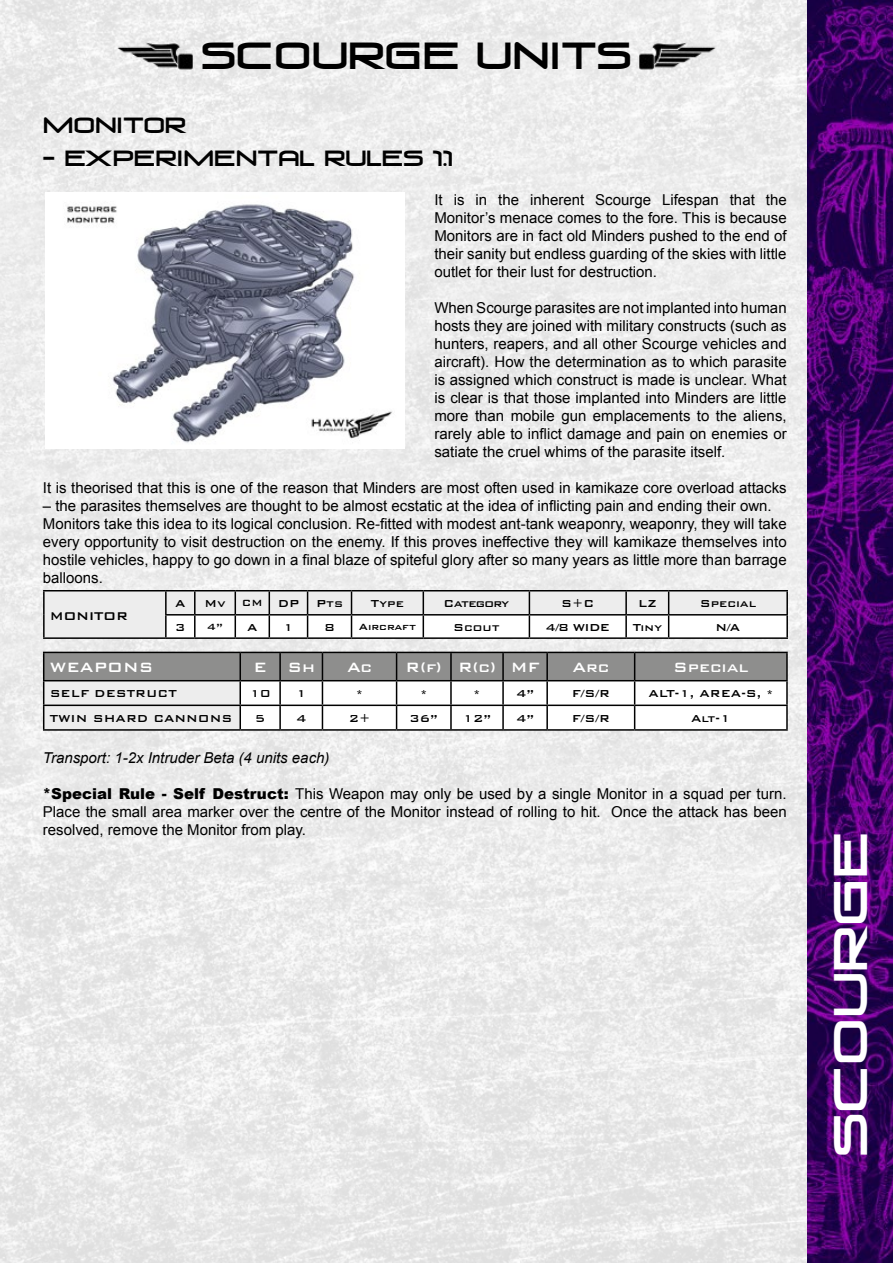
<style>
.page{position:relative;width:893px;height:1263px;background:#fff}
.page>*{position:absolute;margin:0;border:0;box-sizing:border-box;transform-origin:0 0}
.t1{font:45px "Venus Rising";color:#fff}
.t2{font:36px "Venus Rising";color:#000}
.t3{font:21px "Venus Rising";color:#000}
.t4{font:500 18px "Bank Gothic BT";color:#fff}
.t5{font:15px/18px "Arial";color:#000;text-align:justify}
.t6{font:italic 15px "Arial";color:#000}
.t7{font:500 15px "Bank Gothic BT";letter-spacing:-.025em;color:#000}
.t8{font:500 13.5px "Bank Gothic BT";color:#000}
.t9{font:500 13.5px "Bank Gothic BT";letter-spacing:-.05em;color:#000}
.t10{font:500 12px "Bank Gothic BT";color:#000}
.s1{font-size:12px}
.s2{font-weight:900}
</style>
<div class="page">
<img style="left:0;top:0;width:808px;height:1263px">
<img style="left:808px;top:0;width:85px;height:1263px">
<hr style="left:635px;top:652px;width:153px;height:1px;background:#000">
<hr style="left:786px;top:653px;width:2px;height:27px;background:#000">
<hr style="left:635px;top:680px;width:153px;height:1px;background:#000">
<hr style="left:786px;top:681px;width:2px;height:23px;background:#000">
<hr style="left:635px;top:704px;width:153px;height:2px;background:#000">
<svg style="left:43px;top:652px;width:744px;height:77px"></svg>
<hr style="left:786px;top:706px;width:2px;height:23px;background:#000">
<hr style="left:43px;top:729px;width:197px;height:2px;background:#000">
<hr style="left:240px;top:729px;width:40px;height:2px;background:#000">
<hr style="left:280px;top:729px;width:42px;height:2px;background:#000">
<hr style="left:322px;top:729px;width:75px;height:2px;background:#000">
<hr style="left:397px;top:729px;width:54px;height:2px;background:#000">
<hr style="left:451px;top:729px;width:52px;height:2px;background:#000">
<hr style="left:503px;top:729px;width:44px;height:2px;background:#000">
<hr style="left:547px;top:729px;width:88px;height:2px;background:#000">
<hr style="left:635px;top:729px;width:153px;height:2px;background:#000">
<img style="left:116px;top:43px;width:78px;height:26px">
<img style="left:639px;top:43px;width:77px;height:26px">
<div style="left:44px;top:591px;width:122px;height:47px;background:#ededed"></div>
<hr style="left:43px;top:590px;width:123px;height:1px;background:#000">
<hr style="left:43px;top:591px;width:2px;height:24px;background:#000">
<hr style="left:165px;top:591px;width:2px;height:23px;background:#000">
<hr style="left:669px;top:590px;width:119px;height:1px;background:#000">
<hr style="left:786px;top:591px;width:2px;height:23px;background:#000">
<hr style="left:43px;top:615px;width:2px;height:22px;background:#000">
<hr style="left:165px;top:614px;width:30px;height:1px;background:#000">
<hr style="left:165px;top:615px;width:2px;height:22px;background:#000">
<hr style="left:669px;top:614px;width:119px;height:1px;background:#000">
<svg style="left:166px;top:590px;width:621px;height:47px"></svg>
<hr style="left:786px;top:615px;width:2px;height:22px;background:#000">
<hr style="left:43px;top:637px;width:123px;height:2px;background:#000">
<hr style="left:166px;top:637px;width:29px;height:2px;background:#000">
<hr style="left:195px;top:637px;width:40px;height:2px;background:#000">
<hr style="left:235px;top:637px;width:34px;height:2px;background:#000">
<hr style="left:269px;top:637px;width:39px;height:2px;background:#000">
<hr style="left:308px;top:637px;width:43px;height:2px;background:#000">
<hr style="left:351px;top:637px;width:72px;height:2px;background:#000">
<hr style="left:423px;top:637px;width:106px;height:2px;background:#000">
<hr style="left:529px;top:637px;width:97px;height:2px;background:#000">
<hr style="left:626px;top:637px;width:43px;height:2px;background:#000">
<hr style="left:669px;top:637px;width:119px;height:2px;background:#000">
<img style="left:45px;top:193px;width:360px;height:255px">
<h2 class="t2" style="left:201px;top:36px;width:431px">SCOURGE UNITS</h2>
<h3 class="t3" style="left:43px;top:113px;width:145px">MONITOR</h3>
<h3 class="t3" style="left:43px;top:147px;width:411px">- EXPERIMENTAL RULES 1.1</h3>
<p class="t5" style="left:434px;top:190px;width:354px">It is in the inherent Scourge Lifespan that the Monitor’s menace comes to the fore. This is because Monitors are in fact old Minders pushed to the end of their sanity but endless guarding of the skies with little outlet for their lust for destruction.</p>
<p class="t5" style="left:434px;top:298px;width:354px">When Scourge parasites are not implanted into human hosts they are joined with military constructs (such as hunters, reapers, and all other Scourge vehicles and aircraft). How the determination as to which parasite is assigned which construct is made is unclear. What is clear is that those implanted into Minders are little more than mobile gun emplacements to the aliens, rarely able to inflict damage and pain on enemies or satiate the cruel whims of the parasite itself.</p>
<p class="t5" style="left:43px;top:478px;width:745px">It is theorised that this is one of the reason that Minders are most often used in kamikaze core overload attacks</p>
<p class="t5" style="left:43px;top:496px;width:745px;text-align:left">– the parasites themselves are thought to be almost ecstatic at the idea of inflicting pain and ending their own.<br>Monitors take this idea to its logical conclusion. Re-fitted with modest ant-tank weaponry, weaponry, they will take every opportunity to visit destruction on the enemy. If this proves ineffective they will kamikaze themselves into hostile vehicles, happy to go down in a final blaze of spiteful glory after so many years as little more than barrage balloons.</p>
<p class="t7" style="left:50px;top:608px;width:80px">MONITOR</p>
<p class="t8" style="left:175px;top:596px;width:12px">A</p>
<p class="t8" style="left:205px;top:596px;width:96px">Mv <span class="s1">CM</span> DP</p>
<p class="t8" style="left:316px;top:596px;width:28px">Pts</p>
<p class="t8" style="left:371px;top:596px;width:35px">Type</p>
<p class="t9" style="left:444px;top:596px;width:67px">Category</p>
<p class="t8" style="left:561px;top:596px;width:34px">S+C</p>
<p class="t8" style="left:638px;top:596px;width:20px">LZ</p>
<p class="t8" style="left:700px;top:596px;width:58px">Special</p>
<p class="t8" style="left:175px;top:620px;width:12px">3</p>
<p class="t10" style="left:207px;top:620px;width:18px">4”</p>
<p class="t8" style="left:247px;top:620px;width:12px">A</p>
<p class="t8" style="left:283px;top:620px;width:12px">1</p>
<p class="t8" style="left:324px;top:620px;width:12px">8</p>
<p class="t10" style="left:359px;top:620px;width:59px">Aircraft</p>
<p class="t8" style="left:453px;top:620px;width:48px">Scout</p>
<p class="t8" style="left:546px;top:620px;width:66px">4/8 WIDE</p>
<p class="t8" style="left:633px;top:620px;width:31px">Tiny</p>
<p class="t8" style="left:715px;top:620px;width:26px">N/A</p>
<p class="t4" style="left:50px;top:657px;width:105px">WEAPONS</p>
<p class="t4" style="left:253px;top:657px;width:63px">E Sh</p>
<p class="t4" style="left:347px;top:657px;width:26px">Ac</p>
<p class="t4" style="left:406px;top:657px;width:135px">R(f) R(c) MF</p>
<p class="t4" style="left:572px;top:657px;width:39px">Arc</p>
<p class="t4" style="left:673px;top:657px;width:77px">Special</p>
<p class="t8" style="left:50px;top:686px;width:129px">SELF DESTRUCT</p>
<p class="t8" style="left:250px;top:686px;width:22px">10</p>
<p class="t8" style="left:296px;top:686px;width:12px">1</p>
<p class="t8" style="left:356px;top:686px;width:8px">*</p>
<p class="t8" style="left:420px;top:686px;width:8px">*</p>
<p class="t8" style="left:474px;top:686px;width:8px">*</p>
<p class="t8" style="left:516px;top:686px;width:20px">4”</p>
<p class="t8" style="left:572px;top:686px;width:40px">F/S/R</p>
<p class="t8" style="left:648px;top:686px;width:126px">ALT-1, AREA-S, *</p>
<p class="t8" style="left:50px;top:711px;width:184px">TWIN SHARD CANNONS</p>
<p class="t8" style="left:255px;top:711px;width:12px">5</p>
<p class="t8" style="left:296px;top:711px;width:12px">4</p>
<p class="t8" style="left:349px;top:711px;width:23px">2+</p>
<p class="t8" style="left:409px;top:711px;width:30px">36”</p>
<p class="t8" style="left:463px;top:711px;width:30px">12”</p>
<p class="t8" style="left:516px;top:711px;width:20px">4”</p>
<p class="t8" style="left:572px;top:711px;width:40px">F/S/R</p>
<p class="t8" style="left:691px;top:711px;width:41px">Alt-1</p>
<p class="t6" style="left:43px;top:748px;width:288px">Transport: 1-2x Intruder Beta (4 units each)</p>
<p class="t5" style="left:43px;top:784px;width:745px"><span class="s2">*Special Rule - Self Destruct:</span> This Weapon may only be used by a single Monitor in a squad per turn.<br>Place the small area marker over the centre of the Monitor instead of rolling to hit. Once the attack has been resolved, remove the Monitor from play.</p>
<h1 class="t1" style="left:826px;top:1157px;width:326px;rotate:-90deg">SCOURGE</h1>
</div>
